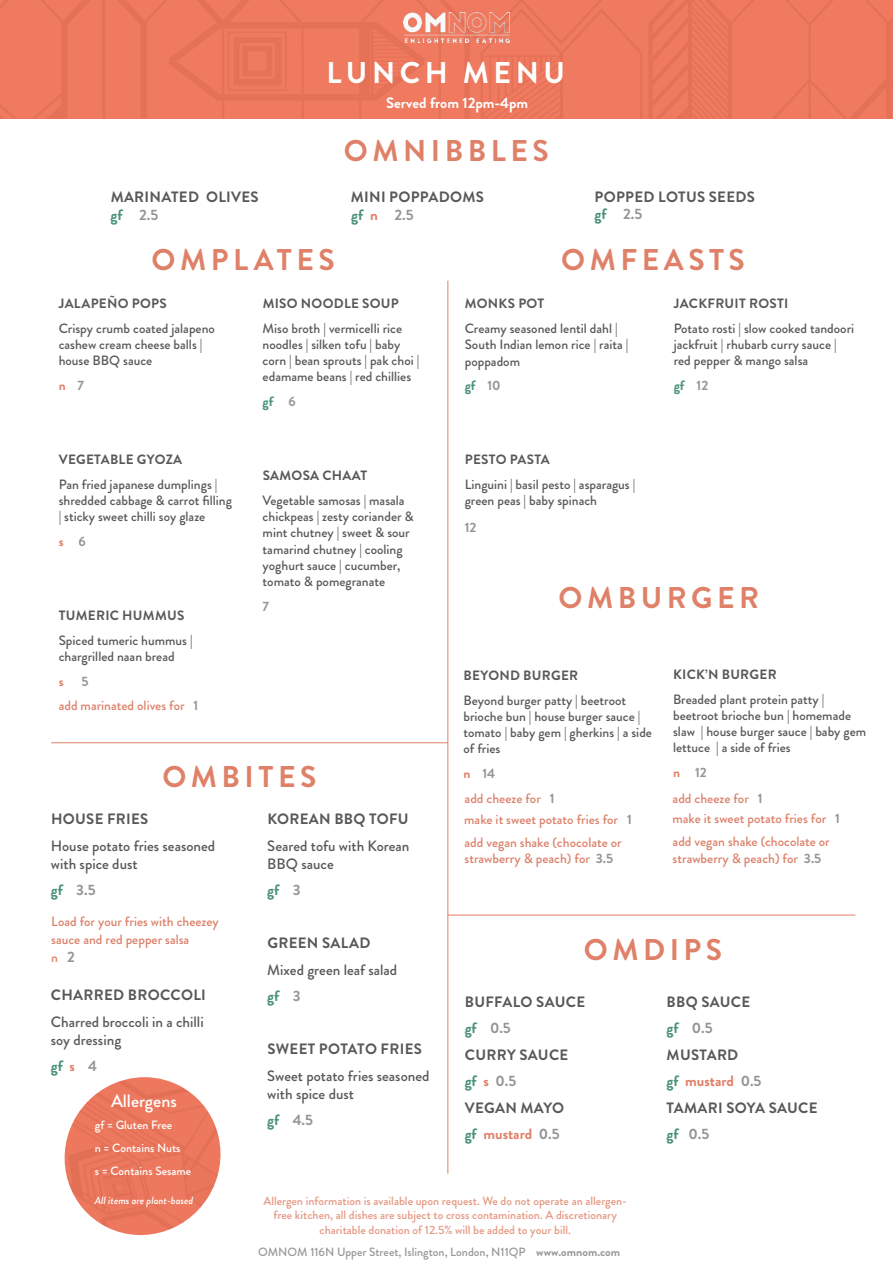
<style>
.page{position:relative;width:893px;height:1263px;background:#fff}
.page>*{position:absolute;margin:0;border:0;box-sizing:border-box;transform-origin:0 0}
.t1{font:700 30px "Brandon Grotesque";letter-spacing:.15em;color:#df8168}
.t2{font:700 30px "Brandon Grotesque";letter-spacing:.15em;color:#fff}
.t3{font:500 18px "Brandon Grotesque";color:#fff}
.t4{font:700 15px/18px "Brandon Grotesque";letter-spacing:.02em;color:#57585a}
.t5{font:500 15px/18px "Brandon Grotesque";color:#57585a}
.t6{font:700 15px "Brandon Grotesque";color:#939598}
.t7{font:700 15px "Brandon Grotesque";color:#df8069}
.t8{font:700 15px "Brandon Grotesque";color:#fff}
.t9{font:700 15px "Brandon Grotesque";color:#4a9278}
.t10{font:500 13.5px/16.2px "Brandon Grotesque";color:#57585a}
.t11{font:500 13.5px/16.2px "Brandon Grotesque";color:#dc8069}
.t12{font:700 13.5px "Brandon Grotesque";letter-spacing:.02em;color:#57585a}
.t13{font:700 13.5px "Brandon Grotesque";color:#4a9278}
.t14{font:700 13.5px "Brandon Grotesque";color:#939598}
.t15{font:700 13.5px "Brandon Grotesque";color:#df8069}
.t16{font:500 12px/14.4px "Brandon Grotesque";color:#e59781;text-align:center}
.t17{font:500 12px "Brandon Grotesque";color:#95979a}
.t18{font:500 12px "Brandon Grotesque";color:#fff}
.t19{font:italic 500 10.5px "Brandon Grotesque";color:#fff}
.s1{color:#4a9278}
.s2{color:#939598}
.s3{color:#df8069}
.s4{font-weight:700;color:#939598}
.s5{font-weight:700;font-size:15px;color:#939598}
.s6{font-weight:700}
</style>
<div class="page">
<img style="left:64px;top:1077px;width:157px;height:158px">
<img style="left:0;top:0;width:893px;height:119px">
<hr style="left:448px;top:281px;width:1px;height:893px;background:#df8069">
<hr style="left:51px;top:742px;width:397px;height:1px;background:#df8069">
<hr style="left:448px;top:915px;width:407px;height:1px;background:#df8069">
<img style="left:403px;top:13px;width:107px;height:29px">
<p class="t2" style="left:327px;top:51px;width:240px">LUNCH MENU</p>
<p class="t8" style="left:386px;top:92px;width:144px">Served from 12pm-4pm</p>
<p class="t1" style="left:344px;top:130px;width:206px">OMNIBBLES</p>
<p class="t4" style="left:111px;top:188px;width:150px">MARINATED OLIVES <span class="s1">gf</span> <span class="s2">2.5</span></p>
<p class="t4" style="left:351px;top:188px;width:135px">MINI POPPADOMS</p>
<p class="t6" style="left:351px;top:204px;width:64px"><span class="s1">gf</span> <span class="s3">n</span> 2.5</p>
<p class="t4" style="left:595px;top:188px;width:162px">POPPED LOTUS SEEDS</p>
<p class="t6" style="left:594px;top:203px;width:49px"><span class="s1">gf</span> 2.5</p>
<p class="t1" style="left:152px;top:238px;width:185px">OMPLATES</p>
<p class="t1" style="left:561px;top:239px;width:185px">OMFEASTS</p>
<p class="t12" style="left:59px;top:294px;width:110px">JALAPEÑO POPS</p>
<p class="t10" style="left:59px;top:320px;width:158px">Crispy crumb coated jalapeno cashew cream cheese balls | house BBQ sauce</p>
<p class="t15" style="left:59px;top:376px;width:27px">n <span class="s2">7</span></p>
<p class="t12" style="left:59px;top:450px;width:125px">VEGETABLE GYOZA</p>
<p class="t10" style="left:59px;top:476px;width:175px">Pan fried japanese dumplings | shredded cabbage &amp; carrot filling | sticky sweet chilli soy glaze</p>
<p class="t15" style="left:59px;top:532px;width:29px">s <span class="s2">6</span></p>
<p class="t12" style="left:59px;top:606px;width:127px">TUMERIC HUMMUS</p>
<p class="t10" style="left:59px;top:632px;width:135px">Spiced tumeric hummus | chargrilled naan bread</p>
<p class="t15" style="left:59px;top:671px;width:6px">s</p>
<p class="t14" style="left:82px;top:671px;width:9px">5</p>
<p class="t11" style="left:59px;top:698px;width:141px">add marinated olives for <span class="s4">1</span></p>
<p class="t12" style="left:263px;top:294px;width:138px">MISO NOODLE SOUP</p>
<p class="t10" style="left:263px;top:320px;width:158px">Miso broth | vermicelli rice noodles | silken tofu | baby corn | bean sprouts | pak choi | edamame beans | red chillies</p>
<p class="t13" style="left:263px;top:392px;width:35px">gf <span class="s2">6</span></p>
<p class="t12" style="left:263px;top:466px;width:106px">SAMOSA CHAAT</p>
<p class="t10" style="left:263px;top:492px;width:153px">Vegetable samosas | masala chickpeas | zesty coriander &amp; mint chutney | sweet &amp; sour tamarind chutney | cooling yoghurt sauce | cucumber, tomato &amp; pomegranate</p>
<p class="t14" style="left:263px;top:597px;width:8px">7</p>
<p class="t1" style="left:162px;top:756px;width:156px">OMBITES</p>
<p class="t12" style="left:465px;top:294px;width:81px">MONKS POT</p>
<p class="t10" style="left:465px;top:321px;width:165px">Creamy seasoned lentil dahl |<br>South Indian lemon rice | raita | poppadom</p>
<p class="t13" style="left:465px;top:376px;width:38px">gf <span class="s2">10</span></p>
<p class="t12" style="left:465px;top:450px;width:87px">PESTO PASTA</p>
<p class="t10" style="left:465px;top:477px;width:172px">Linguini | basil pesto | asparagus | green peas | baby spinach</p>
<p class="t14" style="left:465px;top:518px;width:13px">12</p>
<p class="t12" style="left:674px;top:294px;width:116px">JACKFRUIT ROSTI</p>
<p class="t10" style="left:674px;top:320px;width:182px">Potato rosti | slow cooked tandoori jackfruit | rhubarb curry sauce | red pepper &amp; mango salsa</p>
<p class="t13" style="left:674px;top:376px;width:36px">gf <span class="s2">12</span></p>
<p class="t1" style="left:559px;top:577px;width:202px">OMBURGER</p>
<p class="t12" style="left:464px;top:666px;width:116px">BEYOND BURGER</p>
<p class="t10" style="left:463px;top:692px;width:190px">Beyond burger patty | beetroot brioche bun | house burger sauce | tomato | baby gem | gherkins | a side of fries</p>
<p class="t14" style="left:463px;top:764px;width:33px"><span class="s3">n</span> 14</p>
<p class="t12" style="left:673px;top:665px;width:105px">KICK’N BURGER</p>
<p class="t10" style="left:673px;top:691px;width:195px">Breaded plant protein patty | beetroot brioche bun | homemade slaw | house burger sauce | baby gem lettuce | a side of fries</p>
<p class="t14" style="left:673px;top:763px;width:35px"><span class="s3">n</span> 12</p>
<p class="t11" style="left:673px;top:790px;width:91px">add cheeze for <span class="s4">1</span></p>
<p class="t11" style="left:672px;top:811px;width:169px">make it sweet potato fries for <span class="s4">1</span></p>
<p class="t11" style="left:673px;top:834px;width:159px">add vegan shake (chocolate or strawberry &amp; peach) for <span class="s4">3.5</span></p>
<p class="t11" style="left:465px;top:791px;width:91px">add cheeze for <span class="s4">1</span></p>
<p class="t11" style="left:465px;top:834px;width:159px">add vegan shake (chocolate or strawberry &amp; peach) for <span class="s4">3.5</span></p>
<p class="t4" style="left:51px;top:810px;width:99px">HOUSE FRIES</p>
<p class="t5" style="left:51px;top:837px;width:166px">House potato fries seasoned with spice dust</p>
<p class="t6" style="left:51px;top:879px;width:46px"><span class="s1">gf</span> 3.5</p>
<p class="t4" style="left:267px;top:810px;width:143px">KOREAN BBQ TOFU</p>
<p class="t5" style="left:267px;top:837px;width:144px">Seared tofu with Korean<br>BBQ sauce</p>
<p class="t9" style="left:267px;top:879px;width:35px">gf <span class="s2">3</span></p>
<p class="t4" style="left:267px;top:934px;width:105px">GREEN SALAD</p>
<p class="t5" style="left:267px;top:961px;width:131px">Mixed green leaf salad</p>
<p class="t9" style="left:267px;top:986px;width:35px">gf <span class="s2">3</span></p>
<p class="t4" style="left:267px;top:1040px;width:156px">SWEET POTATO FRIES</p>
<p class="t5" style="left:267px;top:1067px;width:164px">Sweet potato fries seasoned with spice dust</p>
<p class="t6" style="left:267px;top:1110px;width:47px"><span class="s1">gf</span> 4.5</p>
<p class="t11" style="left:464px;top:811px;width:169px">make it sweet potato fries for <span class="s4">1</span></p>
<p class="t11" style="left:51px;top:912px;width:169px;line-height:18px">Load for your fries with cheezey sauce and red pepper salsa</p>
<p class="t11" style="left:51px;top:949px;width:25px">n <span class="s5">2</span></p>
<p class="t1" style="left:584px;top:929px;width:140px">OMDIPS</p>
<p class="t4" style="left:51px;top:986px;width:157px">CHARRED BROCCOLI</p>
<p class="t5" style="left:51px;top:1013px;width:154px">Charred broccoli in a chilli soy dressing</p>
<p class="t9" style="left:51px;top:1056px;width:48px">gf <span class="s3">s</span> <span class="s2">4</span></p>
<p class="t4" style="left:465px;top:993px;width:122px">BUFFALO SAUCE</p>
<p class="t6" style="left:465px;top:1017px;width:48px"><span class="s1">gf</span> 0.5</p>
<p class="t4" style="left:465px;top:1046px;width:105px">CURRY SAUCE</p>
<p class="t6" style="left:465px;top:1070px;width:53px"><span class="s1">gf</span> <span class="s3">s</span> 0.5</p>
<p class="t4" style="left:465px;top:1099px;width:101px">VEGAN MAYO</p>
<p class="t7" style="left:465px;top:1123px;width:97px"><span class="s1">gf</span> mustard <span class="s2">0.5</span></p>
<p class="t4" style="left:667px;top:993px;width:85px">BBQ SAUCE</p>
<p class="t6" style="left:666px;top:1017px;width:48px"><span class="s1">gf</span> 0.5</p>
<p class="t4" style="left:667px;top:1046px;width:73px">MUSTARD</p>
<p class="t7" style="left:666px;top:1070px;width:97px"><span class="s1">gf</span> mustard <span class="s2">0.5</span></p>
<p class="t4" style="left:667px;top:1099px;width:153px">TAMARI SOYA SAUCE</p>
<p class="t6" style="left:666px;top:1123px;width:44px"><span class="s1">gf</span> 0.5</p>
<p class="t3" style="left:111px;top:1088px;width:67px">Allergens</p>
<p class="t18" style="left:95px;top:1117px;width:79px">gf = Gluten Free</p>
<p class="t18" style="left:95px;top:1139px;width:87px">n = Contains Nuts</p>
<p class="t18" style="left:95px;top:1162px;width:98px">s = Contains Sesame</p>
<p class="t19" style="left:95px;top:1193px;width:100px">All items are plant-based</p>
<p class="t16" style="left:263px;top:1193px;width:365px">Allergen information is available upon request. We do not operate an allergen&shy;free kitchen, all dishes are subject to cross contamination. A discretionary charitable donation of 12.5% will be added to your bill.</p>
<p class="t17" style="left:258px;top:1244px;width:364px">OMNOM 116N Upper Street, Islington, London, N11QP <span class="s6">www.omnom.com</span></p>
</div>
